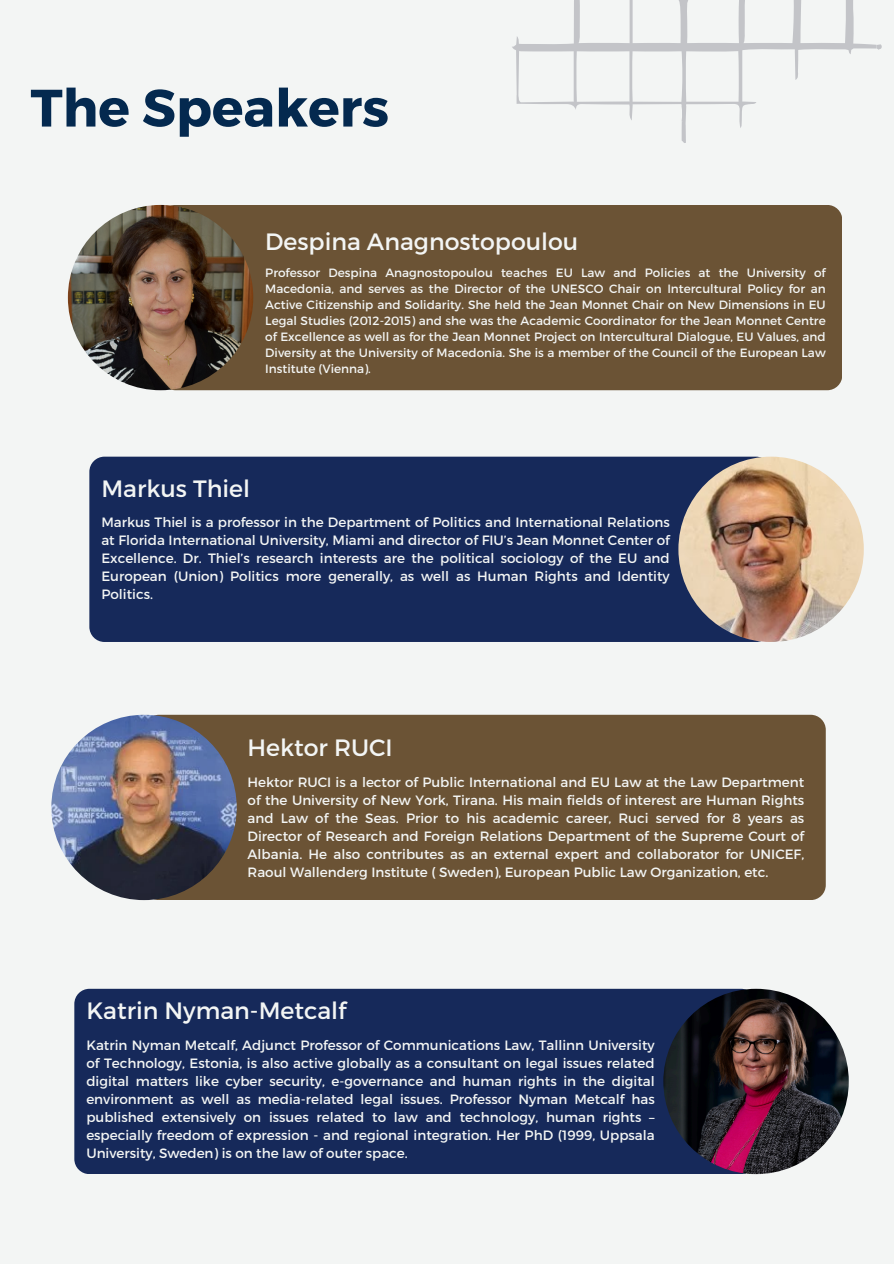
<style>
.page{position:relative;width:894px;height:1264px;background:#fff}
.page>*{position:absolute;margin:0;border:0;box-sizing:border-box;transform-origin:0 0}
.t1{font:700 52.5px "Montserrat";color:#04294f}
.t2{font:23.55px "Montserrat";color:#f3f5f4}
.t3{font:13.5px/18px "Montserrat";color:#f3f5f4;text-align:justify}
.t4{font:12px/16px "Montserrat";color:#f3f5f4;text-align:justify}
</style>
<div class="page">
<div style="left:0;top:0;width:893px;height:1263px;background:#f3f5f4"></div>
<svg style="left:512px;top:0;width:370px;height:143px"></svg>
<div style="left:160px;top:205px;width:681px;height:185px;background:#6b5335;border-radius:15px"></div>
<img style="left:68px;top:205px;width:185px;height:185px;border-radius:50%">
<div style="left:144px;top:714px;width:681px;height:186px;background:#6b5335;border-radius:15px"></div>
<img style="left:51px;top:714px;width:186px;height:186px;border-radius:50%">
<div style="left:89px;top:456px;width:681px;height:186px;background:#16295a;border-radius:15px"></div>
<img style="left:678px;top:456px;width:185px;height:186px;border-radius:50%">
<div style="left:74px;top:988px;width:681px;height:186px;background:#16295a;border-radius:15px"></div>
<img style="left:663px;top:988px;width:185px;height:186px;border-radius:50%">
<p class="t1" style="left:31px;top:74px;width:360px">The Speakers</p>
<h2 class="t2" style="left:265px;top:226px;width:314px">Despina Anagnostopoulou</h2>
<h3 class="t4" style="left:265px;top:264px;width:562px">Professor Despina Anagnostopoulou teaches EU Law and Policies at the University of Macedonia, and serves as the Director of the UNESCO Chair on Intercultural Policy for an Active Citizenship and Solidarity. She held the Jean Monnet Chair on New Dimensions in EU Legal Studies (2012-2015) and she was the Academic Coordinator for the Jean Monnet Centre of Excellence as well as for the Jean Monnet Project on Intercultural Dialogue, EU Values, and Diversity at the University of Macedonia. She is a member of the Council of the European Law Institute (Vienna).</h3>
<h2 class="t2" style="left:101px;top:473px;width:150px">Markus Thiel</h2>
<h3 class="t3" style="left:101px;top:513px;width:569px">Markus Thiel is a professor in the Department of Politics and International Relations at Florida International University, Miami and director of FIU’s Jean Monnet Center of Excellence. Dr. Thiel’s research interests are the political sociology of the EU and European (Union) Politics more generally, as well as Human Rights and Identity Politics.</h3>
<p class="t2" style="left:247px;top:732px;width:147px">Hektor RUCI</p>
<p class="t3" style="left:247px;top:772px;width:558px">Hektor RUCI is a lector of Public International and EU Law at the Law Department of the University of New York, Tirana. His main fields of interest are Human Rights and Law of the Seas. Prior to his academic career, Ruci served for 8 years as Director of Research and Foreign Relations Department of the Supreme Court of Albania. He also contributes as an external expert and collaborator for UNICEF, Raoul Wallenderg Institute ( Sweden), European Public Law Organization, etc.</p>
<h2 class="t2" style="left:86px;top:995px;width:261px">Katrin Nyman-Metcalf</h2>
<h3 class="t3" style="left:86px;top:1035px;width:569px">Katrin Nyman Metcalf, Adjunct Professor of Communications Law, Tallinn University of Technology, Estonia, is also active globally as a consultant on legal issues related digital matters like cyber security, e-governance and human rights in the digital environment as well as media-related legal issues. Professor Nyman Metcalf has published extensively on issues related to law and technology, human rights – especially freedom of expression - and regional integration. Her PhD (1999, Uppsala University, Sweden) is on the law of outer space.</h3>
</div>
